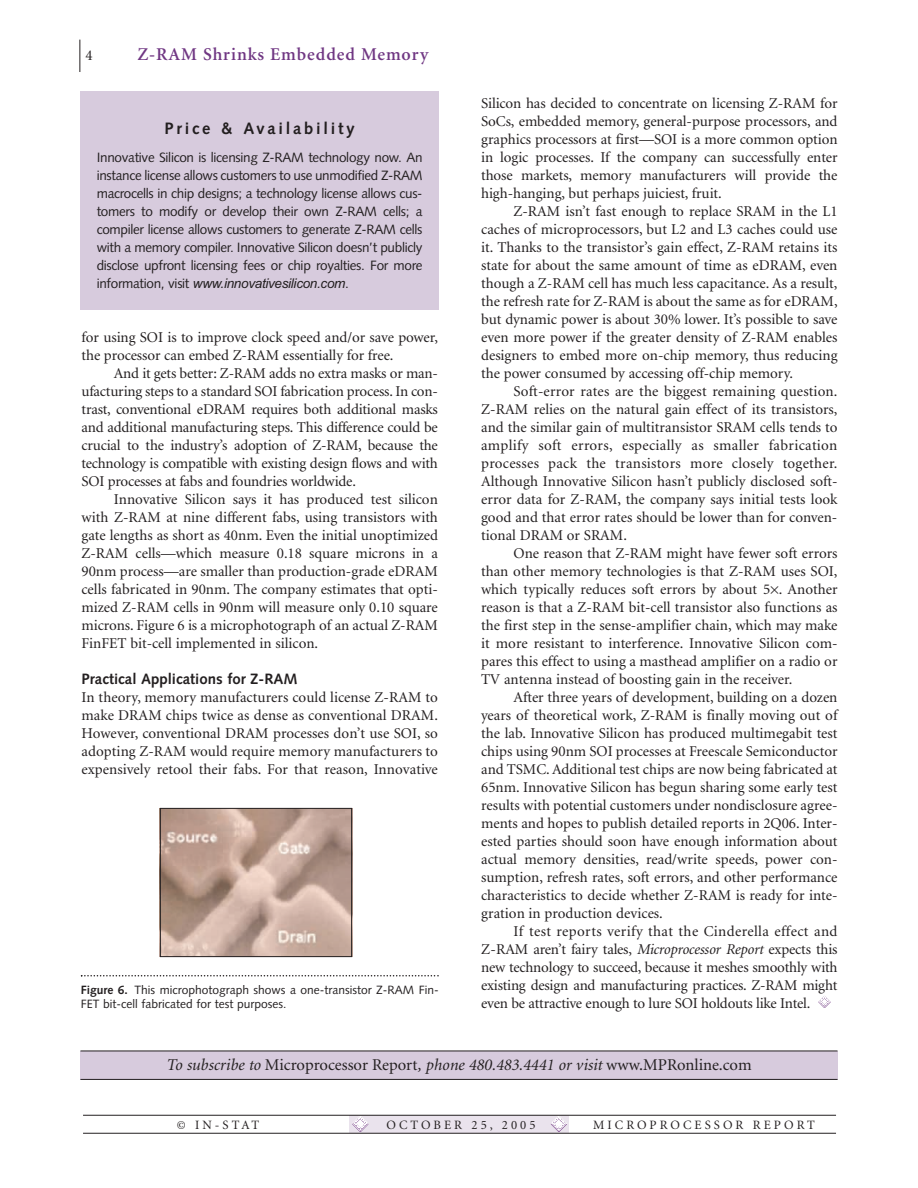
<style>
.page{position:relative;width:918px;height:1188px;background:#fff}
.page>*{position:absolute;margin:0;border:0;box-sizing:border-box;transform-origin:0 0}
.t1{font:600 18px "Minion";letter-spacing:.05em;color:#703783}
.t2{font:italic 16.5px "Minion";color:#231f20}
.t3{font:700 16.5px "Syntax";letter-spacing:.165em;color:#231f20}
.t4{font:15px/18px "Minion";letter-spacing:-.005em;color:#231f20;text-align:justify}
.t5{font:700 15px "Syntax";color:#231f20}
.t6{font:13.5px/18px "Syntax";letter-spacing:-.02em;color:#231f20;text-align:justify}
.t7{font:13.5px "Arial Italic MS";letter-spacing:-.02em;color:#231f20}
.t8{font:12.75px "Minion";letter-spacing:.24em;color:#231f20}
.t9{font:12px/13.5px "Syntax";color:#231f20}
.s1{font-family:"Syntax"}
.s2{font-weight:700}
.s3{font-style:italic}
.s4{font-style:normal}
</style>
<div class="page">
<div style="left:350px;top:1116px;width:219px;height:17px;background:#eae3ed"></div>
<svg style="left:551px;top:1117px;width:16px;height:15px"></svg>
<svg style="left:352px;top:1117px;width:16px;height:15px"></svg>
<hr style="left:80px;top:40px;width:1px;height:32px;background:#231f20">
<svg style="left:819px;top:996px;width:11px;height:12px"></svg>
<hr style="left:83px;top:1115px;width:753px;height:1px;background:#231f20">
<hr style="left:83px;top:1133px;width:753px;height:1px;background:#231f20">
<svg style="left:81px;top:975px;width:358px;height:1px"></svg>
<img style="left:162px;top:810px;width:188px;height:145px">
<div style="left:81px;top:91px;width:358px;height:219px;background:#d7cbdd"></div>
<div style="left:80px;top:1051px;width:758px;height:29px;background:#d7cbdd"></div>
<hr style="left:80px;top:1051px;width:758px;height:1px;background:#231f20">
<hr style="left:80px;top:1079px;width:758px;height:1px;background:#231f20">
<div style="left:160px;top:808px;width:192px;height:149px;border:1px solid #231f20"></div>
<p class="t4" style="left:86px;top:47px;width:9px">4</p>
<p class="t1" style="left:137px;top:47px;width:293px">Z-RAM Shrinks Embedded Memory</p>
<p class="t3" style="left:165px;top:121px;width:192px">Price &amp; Availability</p>
<p class="t6" style="left:97px;top:150px;width:327px">Innovative Silicon is licensing Z-RAM technology now. An instance license allows customers to use unmodified Z-RAM macrocells in chip designs; a technology license allows cus&shy;tomers to modify or develop their own Z-RAM cells; a compiler license allows customers to generate Z-RAM cells with a memory compiler. Innovative Silicon doesn’t publicly disclose upfront licensing fees or chip royalties. For more</p>
<p class="t7" style="left:97px;top:278px;width:254px"><span class="s1">information, visit</span> www.innovativesilicon.com<span class="s1">.</span></p>
<p class="t4" style="left:82px;top:329px;width:358px">for using SOI is to improve clock speed and/or save power, the processor can embed Z-RAM essentially for free.</p>
<p class="t4" style="left:82px;top:365px;width:358px;text-indent:32px">And it gets better: Z-RAM adds no extra masks or man&shy;ufacturing steps to a standard SOI fabrication process. In con&shy;trast, conventional eDRAM requires both additional masks and additional manufacturing steps. This difference could be crucial to the industry’s adoption of Z-RAM, because the technology is compatible with existing design flows and with SOI processes at fabs and foundries worldwide.</p>
<p class="t4" style="left:82px;top:491px;width:358px;text-indent:32px">Innovative Silicon says it has produced test silicon with Z-RAM at nine different fabs, using transistors with gate lengths as short as 40nm. Even the initial unoptimized Z-RAM cells—which measure 0.18 square microns in a 90nm process—are smaller than production-grade eDRAM cells fabricated in 90nm. The company estimates that opti&shy;mized Z-RAM cells in 90nm will measure only 0.10 square microns. Figure 6 is a microphotograph of an actual Z-RAM FinFET bit-cell implemented in silicon.</p>
<p class="t5" style="left:82px;top:673px;width:218px">Practical Applications for Z-RAM</p>
<p class="t4" style="left:82px;top:689px;width:358px">In theory, memory manufacturers could license Z-RAM to make DRAM chips twice as dense as conventional DRAM.<br>However, conventional DRAM processes don’t use SOI, so adopting Z-RAM would require memory manufacturers to expensively retool their fabs. For that reason, Innovative</p>
<p class="t9" style="left:81px;top:985px;width:359px"><span class="s2">Figure 6.</span> This microphotograph shows a one-transistor Z-RAM Fin-<br>FET bit-cell fabricated for test purposes.</p>
<p class="t4" style="left:481px;top:95px;width:358px">Silicon has decided to concentrate on licensing Z-RAM for SoCs, embedded memory, general-purpose processors, and graphics processors at first—SOI is a more common option in logic processes. If the company can successfully enter those markets, memory manufacturers will provide the high-hanging, but perhaps juiciest, fruit.</p>
<p class="t4" style="left:481px;top:203px;width:358px;text-indent:32px">Z-RAM isn’t fast enough to replace SRAM in the L1 caches of microprocessors, but L2 and L3 caches could use it. Thanks to the transistor’s gain effect, Z-RAM retains its state for about the same amount of time as eDRAM, even though a Z-RAM cell has much less capacitance. As a result, the refresh rate for Z-RAM is about the same as for eDRAM, but dynamic power is about 30% lower. It’s possible to save even more power if the greater density of Z-RAM enables designers to embed more on-chip memory, thus reducing the power consumed by accessing off-chip memory.</p>
<p class="t4" style="left:481px;top:383px;width:358px;text-indent:32px">Soft-error rates are the biggest remaining question.<br>Z-RAM relies on the natural gain effect of its transistors, and the similar gain of multitransistor SRAM cells tends to amplify soft errors, especially as smaller fabrication processes pack the transistors more closely together.<br>Although Innovative Silicon hasn’t publicly disclosed soft&shy;error data for Z-RAM, the company says initial tests look good and that error rates should be lower than for conven&shy;tional DRAM or SRAM.</p>
<p class="t4" style="left:481px;top:545px;width:358px;text-indent:32px">One reason that Z-RAM might have fewer soft errors than other memory technologies is that Z-RAM uses SOI, which typically reduces soft errors by about 5 . Another reason is that a Z-RAM bit-cell transistor also functions as the first step in the sense-amplifier chain, which may make it more resistant to interference. Innovative Silicon com&shy;pares this effect to using a masthead amplifier on a radio or TV antenna instead of boosting gain in the receiver.</p>
<p class="t4" style="left:481px;top:689px;width:358px;text-indent:32px">After three years of development, building on a dozen years of theoretical work, Z-RAM is finally moving out of the lab. Innovative Silicon has produced multimegabit test chips using 90nm SOI processes at Freescale Semiconductor and TSMC. Additional test chips are now being fabricated at 65nm. Innovative Silicon has begun sharing some early test results with potential customers under nondisclosure agree&shy;ments and hopes to publish detailed reports in 2Q06. Inter&shy;ested parties should soon have enough information about actual memory densities, read/write speeds, power con&shy;sumption, refresh rates, soft errors, and other performance characteristics to decide whether Z-RAM is ready for inte&shy;gration in production devices.</p>
<p class="t4" style="left:481px;top:923px;width:358px;text-indent:32px">If test reports verify that the Cinderella effect and Z-RAM aren’t fairy tales, <span class="s3">Microprocessor Report</span> expects this new technology to succeed, because it meshes smoothly with existing design and manufacturing practices. Z-RAM might even be attractive enough to lure SOI holdouts like Intel.</p>
<p class="t2" style="left:166px;top:1059px;width:587px">To subscribe to <span class="s4">Microprocessor Report</span>, phone 480.483.4441 or visit <span class="s4">www.MPRonline.com</span></p>
<p class="t8" style="left:177px;top:1120px;width:84px">© IN-STAT</p>
<p class="t8" style="left:387px;top:1120px;width:151px">OCTOBER 25, 2005</p>
<p class="t8" style="left:593px;top:1120px;width:223px">MICROPROCESSOR REPORT</p>
</div>
